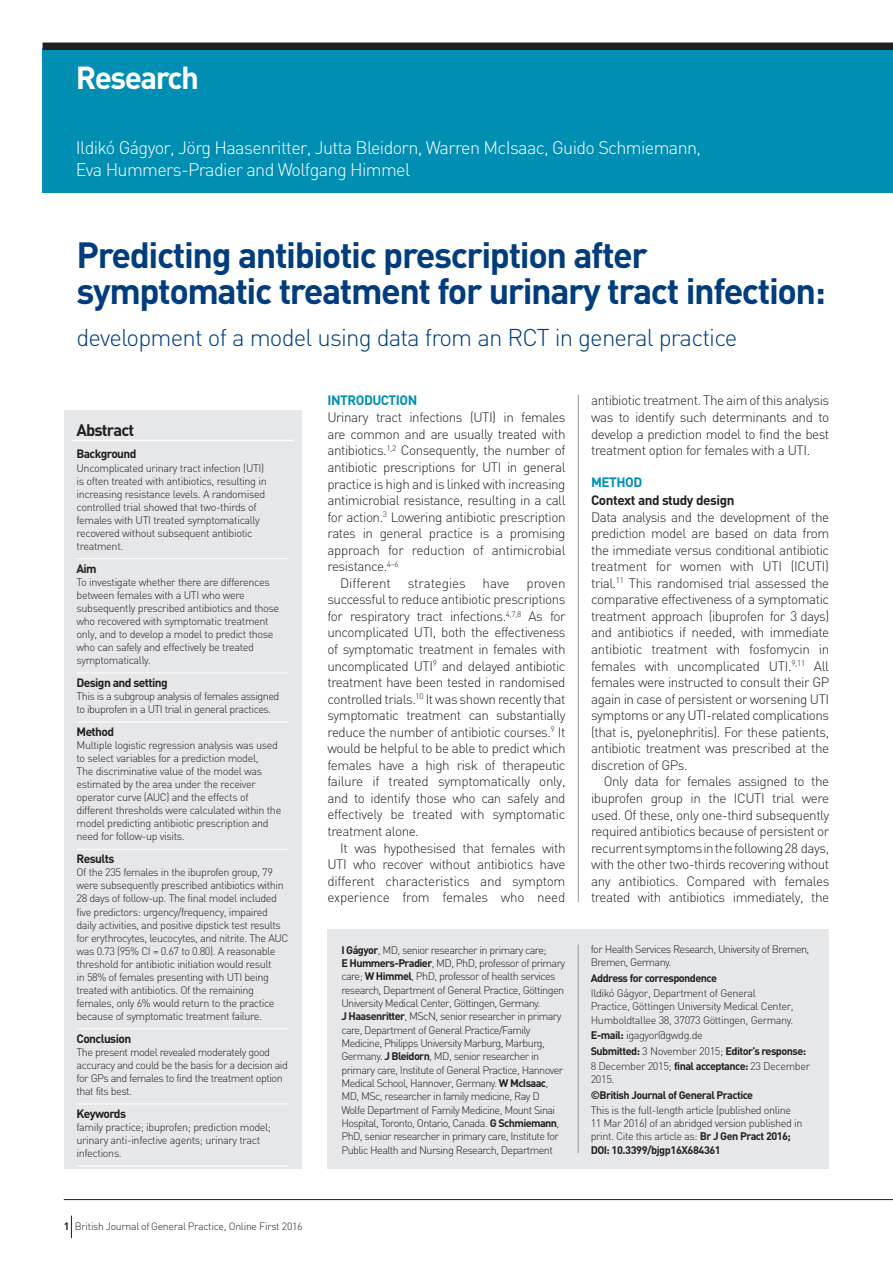
<style>
.page{position:relative;width:893px;height:1263px;background:#fff}
.page>*{position:absolute;margin:0;border:0;box-sizing:border-box;transform-origin:0 0}
.t1{font:700 36px/36px "DIN";letter-spacing:-.04em;color:#013d7d}
.t2{font:700 31.5px "DIN";letter-spacing:-.05em;color:#fff}
.t3{font:300 24px "DIN";letter-spacing:-.035em;color:#013d7d}
.t4{font:300 18px/21px "DIN";letter-spacing:-.035em;color:#fff}
.t5{font:700 16.5px "DIN";letter-spacing:-.05em;color:#231f20}
.t6{font:300 13.5px/16.5px "DIN";letter-spacing:-.035em;color:#231f20;text-align:justify}
.t7{font:700 13.5px "DIN";letter-spacing:-.035em;color:#231f20}
.t8{font:700 13.5px "DIN";letter-spacing:-.035em;color:#008fb3}
.t9{font:700 12px "DIN";letter-spacing:-.05em;color:#231f20}
.t10{font:300 10.8px/13px "DIN";letter-spacing:-.04em;color:#231f20}
.t11{font:700 10.8px "DIN";letter-spacing:-.05em;color:#231f20}
.t12{font:300 10.5px "DIN";letter-spacing:-.025em;color:#231f20}
.s1{font-weight:700}
</style>
<div class="page">
<div style="left:43px;top:48px;width:850px;height:144px;background:#008fb3"></div>
<div style="left:43px;top:43px;width:850px;height:7px;background:#231f20"></div>
<hr style="left:578px;top:395px;width:1px;height:507px;background:#939598">
<div style="left:64px;top:410px;width:237px;height:758px;background:#e6e7e9"></div>
<hr style="left:72px;top:440px;width:221px;height:1px;background:#fff">
<hr style="left:77px;top:558px;width:212px;height:1px;background:#fff">
<hr style="left:77px;top:673px;width:212px;height:1px;background:#fff">
<hr style="left:77px;top:722px;width:212px;height:1px;background:#fff">
<hr style="left:77px;top:849px;width:212px;height:1px;background:#fff">
<hr style="left:77px;top:1028px;width:212px;height:1px;background:#fff">
<hr style="left:77px;top:1103px;width:212px;height:1px;background:#fff">
<hr style="left:77px;top:1165px;width:212px;height:1px;background:#fff">
<div style="left:327px;top:929px;width:502px;height:239px;background:#e6e7e9"></div>
<hr style="left:578px;top:944px;width:1px;height:209px;background:#939598">
<svg style="left:71px;top:1216px;width:1px;height:22px"></svg>
<hr style="left:64px;top:1199px;width:829px;height:1px;background:#231f20">
<h2 class="t2" style="left:76px;top:57px;width:125px">Research</h2>
<h3 class="t4" style="left:76px;top:137px;width:627px">Ildikó Gágyor, Jörg Haasenritter, Jutta Bleidorn, Warren McIsaac, Guido Schmiemann,<br>Eva Hummers-Pradier and Wolfgang Himmel</h3>
<h1 class="t1" style="left:77px;top:235px;width:751px">Predicting antibiotic prescription after symptomatic treatment for urinary tract infection:</h1>
<h3 class="t3" style="left:77px;top:323px;width:662px">development of a model using data from an RCT in general practice</h3>
<h3 class="t5" style="left:77px;top:419px;width:59px">Abstract</h3>
<p class="t9" style="left:77px;top:446px;width:62px">Background</p>
<p class="t10" style="left:77px;top:461px;width:192px">Uncomplicated urinary tract infection (UTI) is often treated with antibiotics, resulting in increasing resistance levels. A randomised controlled trial showed that two-thirds of females with UTI treated symptomatically recovered without subsequent antibiotic treatment.</p>
<p class="t9" style="left:77px;top:560px;width:22px">Aim</p>
<p class="t10" style="left:77px;top:575px;width:204px">To investigate whether there are differences between females with a UTI who were subsequently prescribed antibiotics and those who recovered with symptomatic treatment only, and to develop a model to predict those who can safely and effectively be treated symptomatically.</p>
<p class="t9" style="left:77px;top:675px;width:93px">Design and setting</p>
<p class="t10" style="left:77px;top:689px;width:204px">This is a subgroup analysis of females assigned to ibuprofen in a UTI trial in general practices.</p>
<p class="t9" style="left:77px;top:724px;width:39px">Method</p>
<p class="t10" style="left:77px;top:738px;width:206px">Multiple logistic regression analysis was used to select variables for a prediction model,<br>The discriminative value of the model was estimated by the area under the receiver operator curve (AUC) and the effects of different thresholds were calculated within the model predicting antibiotic prescription and need for follow-up visits.</p>
<p class="t9" style="left:77px;top:851px;width:39px">Results</p>
<p class="t10" style="left:77px;top:866px;width:214px">Of the 235 females in the ibuprofen group, 79 were subsequently prescribed antibiotics within 28 days of follow-up. The final model included five predictors: urgency/frequency, impaired daily activities, and positive dipstick test results for erythrocytes, leucocytes, and nitrite. The AUC was 0.73 (95% CI = 0.67 to 0.80). A reasonable threshold for antibiotic initiation would result<br>in 58% of females presenting with UTI being treated with antibiotics. Of the remaining females, only 6% would return to the practice because of symptomatic treatment failure.</p>
<p class="t9" style="left:77px;top:1031px;width:56px">Conclusion</p>
<p class="t10" style="left:77px;top:1045px;width:213px">The present model revealed moderately good accuracy and could be the basis for a decision aid for GPs and females to find the treatment option that fits best.</p>
<p class="t9" style="left:77px;top:1106px;width:51px">Keywords</p>
<p class="t10" style="left:77px;top:1120px;width:196px">family practice; ibuprofen; prediction model; urinary anti-infective agents; urinary tract infections.</p>
<p class="t8" style="left:327px;top:391px;width:91px">INTRODUCTION</p>
<p class="t6" style="left:327px;top:409px;width:240px">Urinary tract infections (UTI) in females are common and are usually treated with antibiotics.<sup>1,2</sup> Consequently, the number of antibiotic prescriptions for UTI in general practice is high and is linked with increasing antimicrobial resistance, resulting in a call for action.<sup>3</sup> Lowering antibiotic prescription rates in general practice is a promising approach for reduction of antimicrobial resistance.<sup>4–6</sup></p>
<p class="t6" style="left:327px;top:575px;width:240px;text-indent:13px">Different strategies have proven successful to reduce antibiotic prescriptions for respiratory tract infections.<sup>4,7,8</sup> As for uncomplicated UTI, both the effectiveness of symptomatic treatment in females with uncomplicated UTI<sup>9</sup> and delayed antibiotic treatment have been tested in randomised controlled trials.<sup>10</sup> It was shown recently that symptomatic treatment can substantially reduce the number of antibiotic courses.<sup>9</sup> It would be helpful to be able to predict which females have a high risk of therapeutic failure if treated symptomatically only, and to identify those who can safely and effectively be treated with symptomatic treatment alone.</p>
<p class="t6" style="left:327px;top:839px;width:240px;text-indent:13px">It was hypothesised that females with UTI who recover without antibiotics have different characteristics and symptom experience from females who need</p>
<p class="t6" style="left:591px;top:392px;width:240px">antibiotic treatment. The aim of this analysis was to identify such determinants and to develop a prediction model to find the best treatment option for females with a UTI.</p>
<p class="t8" style="left:591px;top:473px;width:53px">METHOD</p>
<p class="t7" style="left:591px;top:491px;width:145px">Context and study design</p>
<p class="t6" style="left:591px;top:508px;width:240px">Data analysis and the development of the prediction model are based on data from the immediate versus conditional antibiotic treatment for women with UTI (ICUTI) trial.<sup>11</sup> This randomised trial assessed the comparative effectiveness of a symptomatic treatment approach (ibuprofen for 3 days) and antibiotics if needed, with immediate antibiotic treatment with fosfomycin in females with uncomplicated UTI.<sup>9,11</sup> All females were instructed to consult their GP again in case of persistent or worsening UTI symptoms or any UTI-related complications (that is, pyelonephritis). For these patients, antibiotic treatment was prescribed at the discretion of GPs.</p>
<p class="t6" style="left:591px;top:773px;width:240px;text-indent:13px">Only data for females assigned to the ibuprofen group in the ICUTI trial were used. Of these, only one-third subsequently required antibiotics because of persistent or recurrent symptoms in the following 28 days, with the other two-thirds recovering without any antibiotics. Compared with females treated with antibiotics immediately, the</p>
<p class="t10" style="left:341px;top:943px;width:225px"><span class="s1">I Gágyor</span>, MD, senior researcher in primary care;<br><span class="s1">E Hummers-Pradier</span>, MD, PhD, professor of primary care; <span class="s1">W Himmel</span>, PhD, professor of health services research, Department of General Practice, Göttingen University Medical Center, Göttingen, Germany.<br><span class="s1">J Haasenritter</span>, MScN, senior researcher in primary care, Department of General Practice/Family Medicine, Philipps University Marburg, Marburg, Germany. <span class="s1">J Bleidorn</span>, MD, senior researcher in primary care, Institute of General Practice, Hannover Medical School, Hannover, Germany. <span class="s1">W McIsaac</span>, MD, MSc, researcher in family medicine, Ray D Wolfe Department of Family Medicine, Mount Sinai Hospital, Toronto, Ontario, Canada. <span class="s1">G Schmiemann</span>, PhD, senior researcher in primary care, Institute for Public Health and Nursing Research, Department</p>
<p class="t10" style="left:591px;top:942px;width:220px">for Health Services Research, University of Bremen,<br>Bremen, Germany.</p>
<p class="t11" style="left:591px;top:971px;width:128px">Address for correspondence</p>
<p class="t10" style="left:591px;top:986px;width:204px">Ildikó Gágyor, Department of General<br>Practice, Göttingen University Medical Center,<br>Humboldtallee 38, 37073 Göttingen, Germany.</p>
<p class="t10" style="left:591px;top:1027px;width:221px;line-height:15.5px"><span class="s1">E-mail:</span> igagyor@gwdg.de<br><span class="s1">Submitted:</span> 3 November 2015; <span class="s1">Editor’s response:<br></span>8 December 2015; <span class="s1">final acceptance:</span> 23 December</p>
<p class="t10" style="left:591px;top:1073px;width:25px">2015.</p>
<p class="t11" style="left:591px;top:1087px;width:164px">©British Journal of General Practice</p>
<p class="t10" style="left:591px;top:1103px;width:213px">This is the full-length article (published online 11 Mar 2016) of an abridged version published in print. Cite this article as: <span class="s1">Br J Gen Pract 2016; DOI: 10.3399/bjgp16X684361</span></p>
<p class="t12" style="left:64px;top:1219px;width:240px"><span class="s1">1</span> British Journal of General Practice, Online First 2016</p>
</div>
